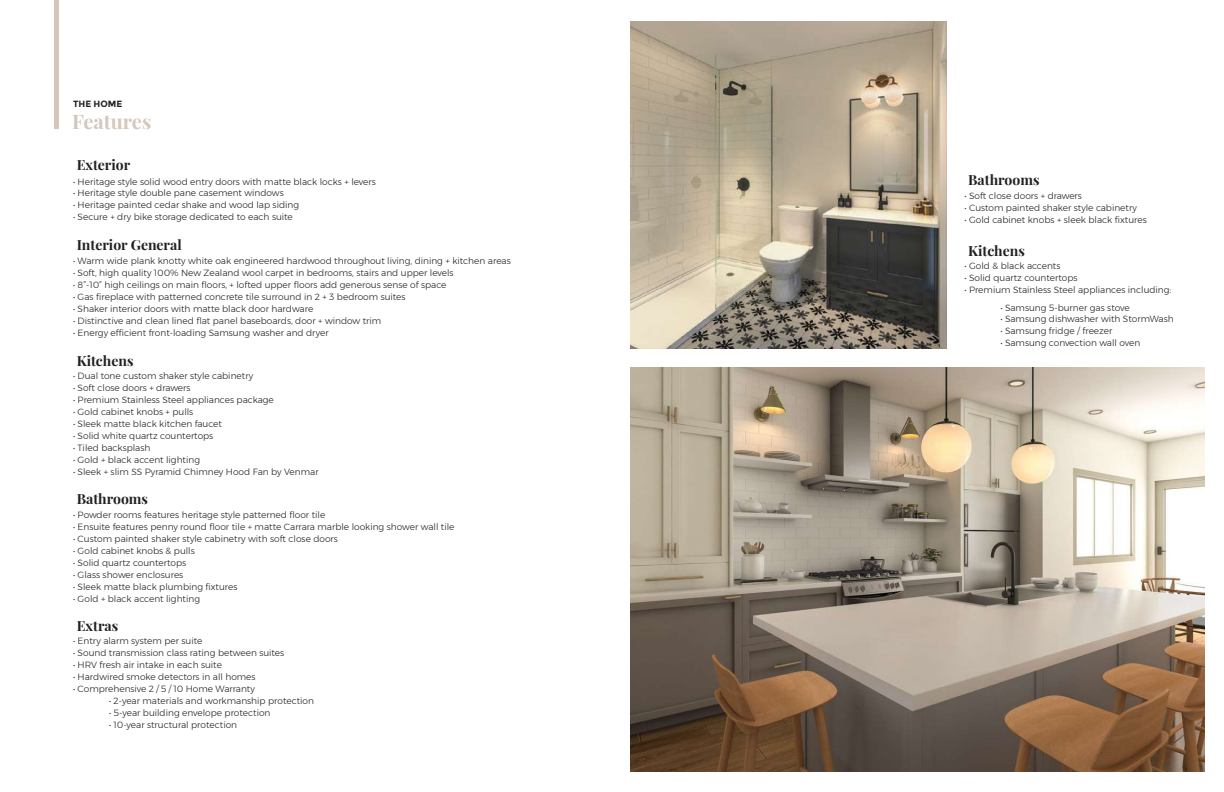
<style>
.page{position:relative;width:1224px;height:792px;background:#fff}
.page>*{position:absolute;margin:0;border:0;box-sizing:border-box;transform-origin:0 0}
.t1{font:700 20px "Playfair Display";color:#d5c7bc}
.t2{font:700 14px "Playfair Display";color:#231f20}
.t3{font:300 9px "Montserrat";color:#231f20}
.t4{font:700 9px "Montserrat";color:#231f20}
</style>
<div class="page">
<img style="left:631px;top:367px;width:573px;height:404px">
<img style="left:631px;top:22px;width:316px;height:326px">
<hr style="left:54px;top:0;width:4px;height:129px;background:#d5c7bc">
<p class="t4" style="left:73px;top:98px;width:51px">THE HOME</p>
<h1 class="t1" style="left:72px;top:109px;width:81px">Features</h1>
<h2 class="t2" style="left:77px;top:156px;width:55px">Exterior</h2>
<p class="t3" style="left:73px;top:175px;width:304px">• Heritage style solid wood entry doors with matte black locks + levers</p>
<p class="t3" style="left:73px;top:187px;width:212px">• Heritage style double pane casement windows</p>
<p class="t3" style="left:73px;top:199px;width:228px">• Heritage painted cedar shake and wood lap siding</p>
<p class="t3" style="left:73px;top:211px;width:221px">• Secure + dry bike storage dedicated to each suite</p>
<p class="t3" style="left:73px;top:254px;width:439px">• Warm wide plank knotty white oak engineered hardwood throughout living, dining + kitchen areas</p>
<p class="t3" style="left:73px;top:266px;width:382px">• Soft, high quality 100% New Zealand wool carpet in bedrooms, stairs and upper levels</p>
<p class="t3" style="left:73px;top:278px;width:375px">• 8”-10” high ceilings on main floors, + lofted upper floors add generous sense of space</p>
<p class="t3" style="left:73px;top:290px;width:334px">• Gas fireplace with patterned concrete tile surround in 2 + 3 bedroom suites</p>
<p class="t3" style="left:73px;top:302px;width:242px">• Shaker interior doors with matte black door hardware</p>
<p class="t3" style="left:73px;top:314px;width:310px">• Distinctive and clean lined flat panel baseboards, door + window trim</p>
<p class="t3" style="left:73px;top:326px;width:257px">• Energy efficient front-loading Samsung washer and dryer</p>
<p class="t3" style="left:73px;top:369px;width:182px">• Dual tone custom shaker style cabinetry</p>
<p class="t3" style="left:73px;top:381px;width:119px">• Soft close doors + drawers</p>
<p class="t3" style="left:73px;top:393px;width:202px">• Premium Stainless Steel appliances package</p>
<p class="t3" style="left:73px;top:405px;width:122px">• Gold cabinet knobs + pulls</p>
<p class="t3" style="left:73px;top:417px;width:150px">• Sleek matte black kitchen faucet</p>
<p class="t3" style="left:73px;top:429px;width:142px">• Solid white quartz countertops</p>
<p class="t3" style="left:73px;top:441px;width:79px">• Tiled backsplash</p>
<p class="t3" style="left:73px;top:453px;width:129px">• Gold + black accent lighting</p>
<p class="t3" style="left:73px;top:465px;width:247px">• Sleek + slim SS Pyramid Chimney Hood Fan by Venmar</p>
<h2 class="t2" style="left:77px;top:236px;width:107px">Interior General</h2>
<h2 class="t2" style="left:77px;top:352px;width:58px">Kitchens</h2>
<h2 class="t2" style="left:77px;top:490px;width:73px">Bathrooms</h2>
<p class="t3" style="left:73px;top:508px;width:254px">• Powder rooms features heritage style patterned floor tile</p>
<p class="t3" style="left:73px;top:520px;width:383px">• Ensuite features penny round floor tile + matte Carrara marble looking shower wall tile</p>
<p class="t3" style="left:73px;top:532px;width:266px">• Custom painted shaker style cabinetry with soft close doors</p>
<p class="t3" style="left:73px;top:544px;width:123px">• Gold cabinet knobs &amp; pulls</p>
<p class="t3" style="left:73px;top:556px;width:115px">• Solid quartz countertops</p>
<p class="t3" style="left:73px;top:568px;width:112px">• Glass shower enclosures</p>
<p class="t3" style="left:73px;top:580px;width:166px">• Sleek matte black plumbing fixtures</p>
<p class="t3" style="left:73px;top:592px;width:129px">• Gold + black accent lighting</p>
<h2 class="t2" style="left:77px;top:617px;width:43px">Extras</h2>
<p class="t3" style="left:73px;top:634px;width:131px">• Entry alarm system per suite</p>
<p class="t3" style="left:73px;top:646px;width:213px">• Sound transmission class rating between suites</p>
<p class="t3" style="left:73px;top:658px;width:150px">• HRV fresh air intake in each suite</p>
<p class="t3" style="left:73px;top:670px;width:184px">• Hardwired smoke detectors in all homes</p>
<p class="t3" style="left:73px;top:682px;width:183px">• Comprehensive 2 / 5 / 10 Home Warranty</p>
<p class="t3" style="left:109px;top:694px;width:206px">• 2-year materials and workmanship protection</p>
<p class="t3" style="left:109px;top:706px;width:163px">• 5-year building envelope protection</p>
<p class="t3" style="left:109px;top:718px;width:130px">• 10-year structural protection</p>
<h2 class="t2" style="left:968px;top:171px;width:73px">Bathrooms</h2>
<p class="t3" style="left:964px;top:189px;width:119px">• Soft close doors + drawers</p>
<p class="t3" style="left:964px;top:201px;width:174px">• Custom painted shaker style cabinetry</p>
<p class="t3" style="left:964px;top:213px;width:184px">• Gold cabinet knobs + sleek black fixtures</p>
<p class="t3" style="left:964px;top:259px;width:98px">• Gold &amp; black accents</p>
<p class="t3" style="left:964px;top:271px;width:115px">• Solid quartz countertops</p>
<p class="t3" style="left:964px;top:283px;width:208px">• Premium Stainless Steel appliances including:</p>
<p class="t3" style="left:1000px;top:301px;width:131px">• Samsung 5-burner gas stove</p>
<p class="t3" style="left:1000px;top:313px;width:175px">• Samsung dishwasher with StormWash</p>
<p class="t3" style="left:1000px;top:325px;width:114px">• Samsung fridge / freezer</p>
<p class="t3" style="left:1000px;top:337px;width:141px">• Samsung convection wall oven</p>
<h2 class="t2" style="left:968px;top:241px;width:58px">Kitchens</h2>
</div>
